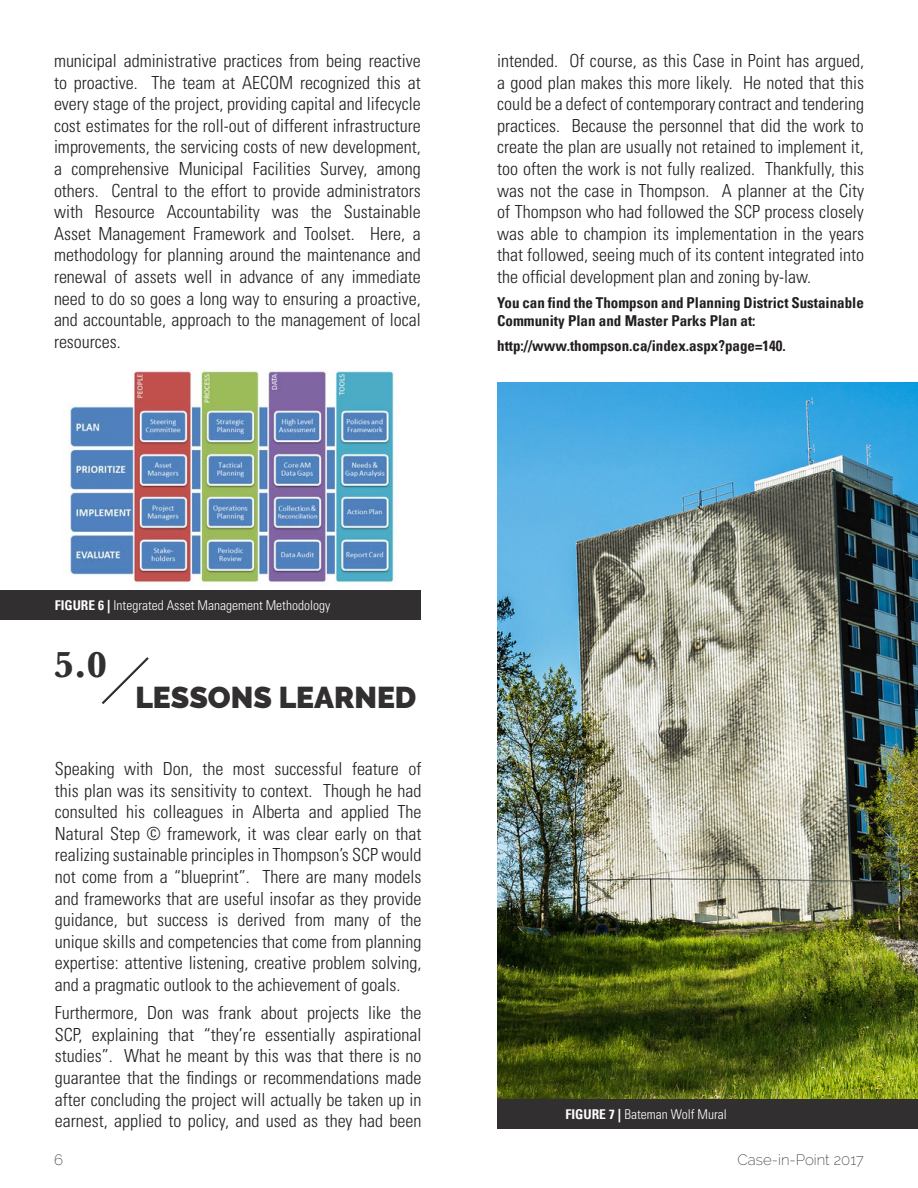
<style>
.page{position:relative;width:918px;height:1188px;background:#fff}
.page>*{position:absolute;margin:0;border:0;box-sizing:border-box;transform-origin:0 0}
.t1{font:700 37.5px "Baskerville";color:#312f30}
.t2{font:900 30px "Raleway";color:#312f30}
.Paragraph_Style_1{font:300 condensed 18px/21.6px "Univers LT Std";color:#231f20;text-align:justify}
.Paragraph_Style_1-2{font:700 condensed 15px/18px "Univers";color:#231f20}
.t3{font:200 15px "Raleway";color:#312f30}
.t4{font:300 condensed 13.5px "Univers LT Std";color:#fff}
.s1{font-family:"Univers";font-weight:700}
</style>
<div class="page">
<div style="left:0;top:590px;width:421px;height:29px;background:#312f30"></div>
<img style="left:69px;top:370px;width:328px;height:214px">
<svg style="left:101px;top:657px;width:48px;height:47px"></svg>
<div style="left:497px;top:1099px;width:421px;height:29px;background:#312f30"></div>
<img style="left:497px;top:383px;width:421px;height:716px">
<p class="Paragraph_Style_1" style="left:54px;top:50px;width:368px">municipal administrative practices from being reactive to proactive. The team at AECOM recognized this at every stage of the project, providing capital and lifecycle cost estimates for the roll-out of different infrastructure improvements, the servicing costs of new development, a comprehensive Municipal Facilities Survey, among others. Central to the effort to provide administrators with Resource Accountability was the Sustainable Asset Management Framework and Toolset. Here, a methodology for planning around the maintenance and renewal of assets well in advance of any immediate need to do so goes a long way to ensuring a proactive, and accountable, approach to the management of local resources.</p>
<p class="Paragraph_Style_1" style="left:497px;top:50px;width:368px">intended. Of course, as this Case in Point has argued, a good plan makes this more likely. He noted that this could be a defect of contemporary contract and tendering practices. Because the personnel that did the work to create the plan are usually not retained to implement it, too often the work is not fully realized. Thankfully, this was not the case in Thompson. A planner at the City of Thompson who had followed the SCP process closely was able to champion its implementation in the years that followed, seeing much of its content integrated into the official development plan and zoning by-law.</p>
<p class="Paragraph_Style_1-2" style="left:497px;top:293px;width:368px">You can find the Thompson and Planning District Sustainable<br>Community Plan and Master Parks Plan at:</p>
<p class="Paragraph_Style_1-2" style="left:497px;top:336px;width:290px">http://www.thompson.ca/index.aspx?page=140.</p>
<p class="t4" style="left:55px;top:597px;width:277px"><span class="s1">FIGURE 6 |</span> Integrated Asset Management Methodology</p>
<p class="t1" style="left:54px;top:639px;width:55px">5.0</p>
<p class="t2" style="left:135px;top:680px;width:283px">LESSONS LEARNED</p>
<p class="Paragraph_Style_1" style="left:55px;top:758px;width:368px">Speaking with Don, the most successful feature of this plan was its sensitivity to context. Though he had consulted his colleagues in Alberta and applied The Natural Step © framework, it was clear early on that realizing sustainable principles in Thompson’s SCP would not come from a “blueprint”. There are many models and frameworks that are useful insofar as they provide guidance, but success is derived from many of the unique skills and competencies that come from planning expertise: attentive listening, creative problem solving, and a pragmatic outlook to the achievement of goals.</p>
<p class="Paragraph_Style_1" style="left:55px;top:1002px;width:368px">Furthermore, Don was frank about projects like the SCP, explaining that “they’re essentially aspirational studies”. What he meant by this was that there is no guarantee that the findings or recommendations made after concluding the project will actually be taken up in earnest, applied to policy, and used as they had been</p>
<p class="t4" style="left:566px;top:1106px;width:163px"><span class="s1">FIGURE 7 |</span> Bateman Wolf Mural</p>
<p class="t3" style="left:54px;top:1151px;width:10px">6</p>
<p class="t3" style="left:738px;top:1151px;width:128px">Case-in-Point 2017</p>
</div>
